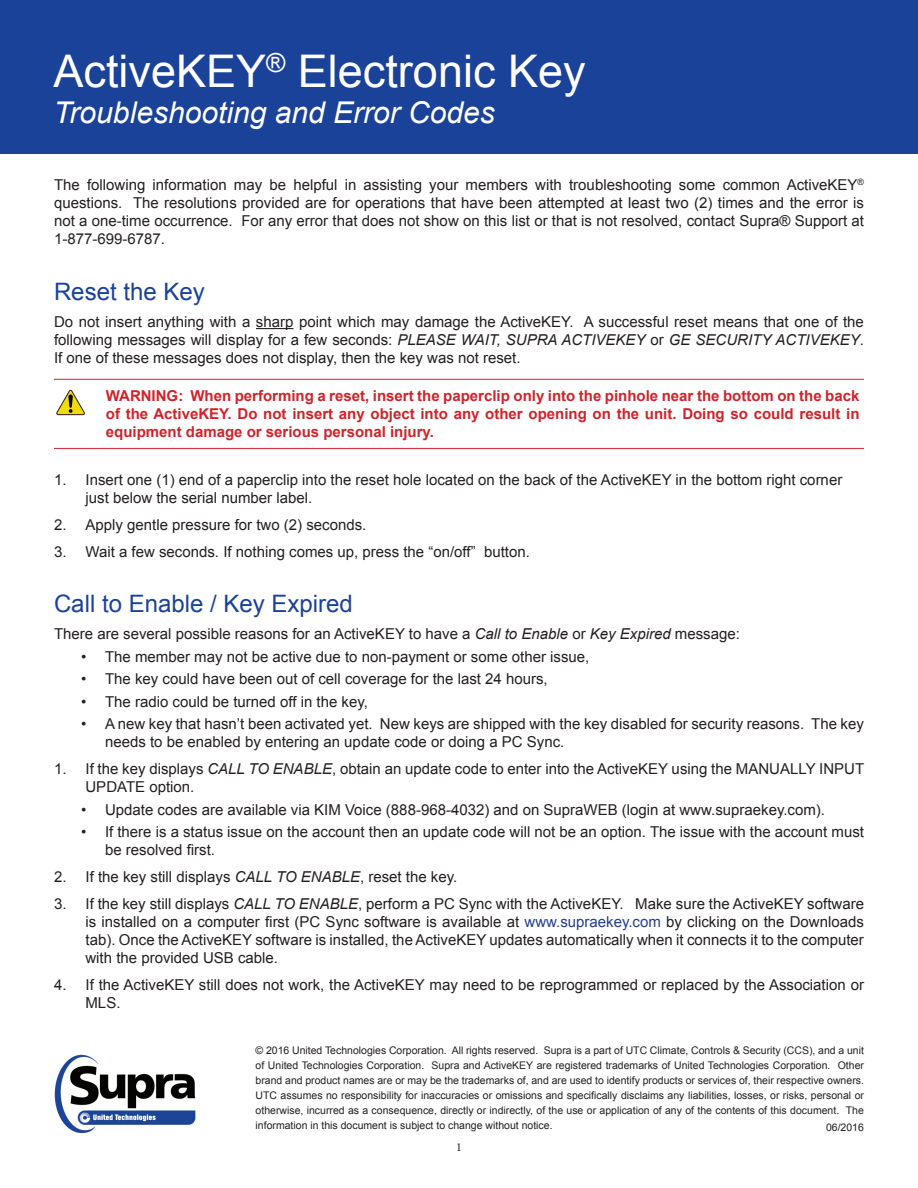
<style>
.page{position:relative;width:918px;height:1188px;background:#fff}
.page>*{position:absolute;margin:0;border:0;box-sizing:border-box;transform-origin:0 0}
.t1{font:45px "Arial";color:#fff}
.t2{font:italic 30px "Arial";color:#fff}
.Subhead2{font:24px "Arial";color:#1b4299}
.Body_numbered_first{font:15px/18px "Arial";color:#231f20}
.Body_first{font:15px/18px "Arial";color:#231f20;text-align:justify}
.Body_bulleted_first{font:15px/18px "Arial";color:#231f20}
.warnings{font:700 15px/18px "Arial";color:#d1232a;text-align:justify}
.t3{font:12px "Minion Pro";color:#231f20}
.Body_first-2{font:10.5px/15px "Arial";color:#231f20;text-align:justify}
.s1{font-style:italic}
.s2{color:#253f8e}
</style>
<div class="page">
<hr style="left:256px;top:328px;width:37px;height:1px;background:#231f20">
<hr style="left:54px;top:379px;width:810px;height:1px;background:#d1232a">
<hr style="left:54px;top:448px;width:810px;height:1px;background:#d1232a">
<svg style="left:56px;top:390px;width:29px;height:25px"></svg>
<img style="left:54px;top:1054px;width:141px;height:80px">
<div style="left:0;top:0;width:918px;height:154px;background:#1b4299"></div>
<p class="t1" style="left:54px;top:41px;width:534px">ActiveKEY<sup>®</sup> Electronic Key</p>
<p class="t2" style="left:54px;top:93px;width:443px">Troubleshooting and Error Codes</p>
<p class="Body_first" style="left:54px;top:176px;width:812px">The following information may be helpful in assisting your members with troubleshooting some common ActiveKEY<sup>® </sup>questions. The resolutions provided are for operations that have been attempted at least two (2) times and the error is not a one-time occurrence. For any error that does not show on this list or that is not resolved, contact Supra® Support at 1-877-699-6787.</p>
<p class="Subhead2" style="left:54px;top:276px;width:152px">Reset the Key</p>
<p class="Body_first" style="left:54px;top:313px;width:812px">Do not insert anything with a sharp point which may damage the ActiveKEY. A successful reset means that one of the following messages will display for a few seconds: <span class="s1">PLEASE WAIT, SUPRA ACTIVEKEY</span> or <span class="s1">GE SECURITY ACTIVEKEY</span>.<br>If one of these messages does not display, then the key was not reset.</p>
<p class="warnings" style="left:106px;top:387px;width:755px">WARNING: When performing a reset, insert the paperclip only into the pinhole near the bottom on the back of the ActiveKEY. Do not insert any object into any other opening on the unit. Doing so could result in equipment damage or serious personal injury.</p>
<p class="Body_numbered_first" style="left:86px;top:470px;width:758px;text-indent:-32px">1. Insert one (1) end of a paperclip into the reset hole located on the back of the ActiveKEY in the bottom right corner just below the serial number label.</p>
<p class="Body_numbered_first" style="left:54px;top:515px;width:314px">2. Apply gentle pressure for two (2) seconds.</p>
<p class="Body_numbered_first" style="left:54px;top:542px;width:477px">3. Wait a few seconds. If nothing comes up, press the “on/off” button.</p>
<p class="Subhead2" style="left:54px;top:588px;width:300px">Call to Enable / Key Expired</p>
<p class="Body_first" style="left:54px;top:625px;width:687px">There are several possible reasons for an ActiveKEY to have a <span class="s1">Call to Enable</span> or <span class="s1">Key Expired</span> message:</p>
<p class="Body_bulleted_first" style="left:81px;top:648px;width:510px">• The member may not be active due to non-payment or some other issue,</p>
<p class="Body_bulleted_first" style="left:81px;top:670px;width:468px">• The key could have been out of cell coverage for the last 24 hours,</p>
<p class="Body_bulleted_first" style="left:81px;top:693px;width:288px">• The radio could be turned off in the key,</p>
<p class="Body_bulleted_first" style="left:105px;top:715px;width:760px;text-indent:-24px">• A new key that hasn’t been activated yet. New keys are shipped with the key disabled for security reasons. The key needs to be enabled by entering an update code or doing a PC Sync.</p>
<p class="Body_numbered_first" style="left:86px;top:760px;width:780px;text-indent:-32px">1. If the key displays <span class="s1">CALL TO ENABLE</span>, obtain an update code to enter into the ActiveKEY using the MANUALLY INPUT<br>UPDATE option.</p>
<p class="Body_bulleted_first" style="left:81px;top:801px;width:746px">• Update codes are available via KIM Voice (888-968-4032) and on SupraWEB (login at www.supraekey.com).</p>
<p class="Body_bulleted_first" style="left:105px;top:823px;width:761px;text-indent:-24px">• If there is a status issue on the account then an update code will not be an option. The issue with the account must be resolved first.</p>
<p class="Body_numbered_first" style="left:54px;top:868px;width:405px">2. If the key still displays <span class="s1">CALL TO ENABLE</span>, reset the key.</p>
<p class="Body_numbered_first" style="left:86px;top:895px;width:780px;text-align:justify;text-indent:-32px">3. If the key still displays <span class="s1">CALL TO ENABLE</span>, perform a PC Sync with the ActiveKEY. Make sure the ActiveKEY software is installed on a computer first (PC Sync software is available at <span class="s2">www.supraekey.com</span> by clicking on the Downloads tab). Once the ActiveKEY software is installed, the ActiveKEY updates automatically when it connects it to the computer with the provided USB cable.</p>
<p class="Body_numbered_first" style="left:86px;top:976px;width:780px;text-indent:-32px">4. If the ActiveKEY still does not work, the ActiveKEY may need to be reprogrammed or replaced by the Association or<br>MLS.</p>
<p class="Body_first-2" style="left:256px;top:1043px;width:610px">© 2016 United Technologies Corporation. All rights reserved. Supra is a part of UTC Climate, Controls &amp; Security (CCS), and a unit of United Technologies Corporation. Supra and ActiveKEY are registered trademarks of United Technologies Corporation. Other brand and product names are or may be the trademarks of, and are used to identify products or services of, their respective owners.<br>UTC assumes no responsibility for inaccuracies or omissions and specifically disclaims any liabilities, losses, or risks, personal or otherwise, incurred as a consequence, directly or indirectly, of the use or application of any of the contents of this document. The information in this document is subject to change without notice.</p>
<p class="Body_first-2" style="left:826px;top:1120px;width:39px">06/2016</p>
<p class="t3" style="left:456px;top:1139px;width:7px">1</p>
</div>
